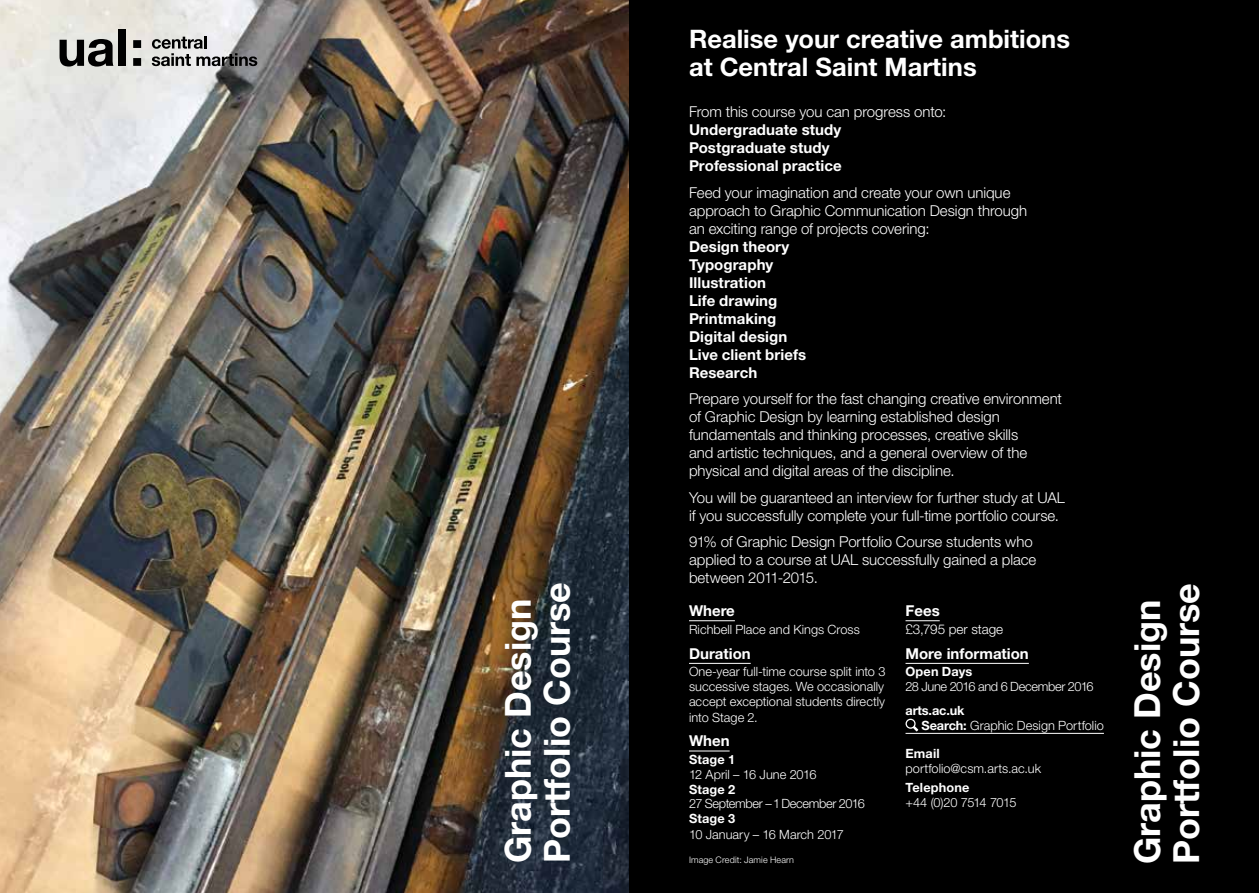
<style>
.page{position:relative;width:1259px;height:893px;background:#fff}
.page>*{position:absolute;margin:0;border:0;box-sizing:border-box;transform-origin:0 0}
.t1{font:700 36px/39px "Helvetica Neue LT Std";color:#fff}
.t2{font:700 25.5px/28.5px "Helvetica Neue LT Std";color:#fff}
.t3{font:300 15px/18px "Helvetica Neue LT Std";letter-spacing:-.005em;color:#fff}
.t4{font:700 15px/18px "Helvetica Neue LT Std";letter-spacing:.005em;color:#fff}
.t5{font:300 13.5px "Helvetica Neue LT Std";color:#fff}
.t6{font:300 12.75px/15.3px "Helvetica Neue LT Std";color:#fff;text-align:justify}
.t7{font:300 12.75px "Helvetica Neue LT Std";letter-spacing:-.025em;color:#fff}
.t8{font:700 12.75px "Helvetica Neue LT Std";letter-spacing:.01em;color:#fff}
.t9{font:300 12.75px "Helvetica Neue LT Std";letter-spacing:-.04em;color:#fff}
.t10{font:300 9px "Helvetica Neue LT Std";letter-spacing:.015em;color:#fff}
.s1{font-weight:700}
</style>
<div class="page">
<img style="left:0;top:0;width:629px;height:893px">
<div style="left:629px;top:0;width:630px;height:893px;background:#000"></div>
<hr style="left:689px;top:620px;width:46px;height:1px;background:#fff">
<hr style="left:689px;top:663px;width:61px;height:1px;background:#fff">
<hr style="left:689px;top:751px;width:40px;height:1px;background:#fff">
<hr style="left:905px;top:620px;width:34px;height:1px;background:#fff">
<hr style="left:905px;top:663px;width:124px;height:1px;background:#fff">
<hr style="left:905px;top:733px;width:199px;height:1px;background:#fff">
<svg style="left:905px;top:719px;width:13px;height:12px"></svg>
<svg style="left:60px;top:39px;width:53px;height:28px"></svg>
<div style="left:118px;top:30px;width:7px;height:36px;background:#000"></div>
<svg style="left:133px;top:40px;width:8px;height:26px"></svg>
<svg style="left:152px;top:36px;width:105px;height:30px;background:#949495"></svg>
<h1 class="t1" style="left:498px;top:863px;width:283px;rotate:-90deg">Graphic Design<br>Portfolio Course</h1>
<h2 class="t2" style="left:689px;top:24px;width:382px">Realise your creative ambitions at Central Saint Martins</h2>
<p class="t3" style="left:689px;top:102px;width:259px">From this course you can progress onto:</p>
<p class="t4" style="left:689px;top:120px;width:154px">Undergraduate study<br>Postgraduate study<br>Professional practice</p>
<p class="t3" style="left:689px;top:183px;width:340px">Feed your imagination and create your own unique approach to Graphic Communication Design through an exciting range of projects covering:</p>
<p class="t4" style="left:689px;top:237px;width:119px">Design theory<br>Typography<br>Illustration<br>Life drawing<br>Printmaking<br>Digital design<br>Live client briefs<br>Research</p>
<p class="t3" style="left:689px;top:389px;width:374px">Prepare yourself for the fast changing creative environment of Graphic Design by learning established design fundamentals and thinking processes, creative skills<br>and artistic techniques, and a general overview of the physical and digital areas of the discipline.</p>
<p class="t3" style="left:689px;top:488px;width:377px">You will be guaranteed an interview for further study at UAL if you successfully complete your full-time portfolio course.</p>
<p class="t3" style="left:689px;top:532px;width:349px">91% of Graphic Design Portfolio Course students who applied to a course at UAL successfully gained a place between 2011-2015.</p>
<p class="t4" style="left:689px;top:601px;width:47px">Where</p>
<p class="t6" style="left:689px;top:621px;width:172px">Richbell Place and Kings Cross</p>
<p class="t4" style="left:689px;top:644px;width:63px">Duration</p>
<p class="t6" style="left:689px;top:663px;width:198px">One-year full-time course split into 3 successive stages. We occasionally accept exceptional students directly into Stage 2.</p>
<p class="t4" style="left:689px;top:732px;width:42px">When</p>
<p class="t8" style="left:689px;top:751px;width:48px">Stage 1</p>
<p class="t6" style="left:689px;top:766px;width:129px">12 April – 16 June 2016</p>
<p class="t8" style="left:689px;top:781px;width:48px">Stage 2</p>
<p class="t7" style="left:689px;top:796px;width:177px">27 September –1 December 2016</p>
<p class="t8" style="left:689px;top:811px;width:48px">Stage 3</p>
<p class="t6" style="left:689px;top:827px;width:156px">10 January – 16 March 2017</p>
<p class="t4" style="left:905px;top:601px;width:36px">Fees</p>
<p class="t5" style="left:905px;top:621px;width:99px">£3,795 per stage</p>
<p class="t4" style="left:905px;top:644px;width:125px">More information</p>
<p class="t8" style="left:905px;top:663px;width:68px">Open Days</p>
<p class="t7" style="left:905px;top:678px;width:190px">28 June 2016 and 6 December 2016</p>
<p class="t6" style="left:921px;top:702px;width:184px;text-indent:-16px"><span class="s1">arts.ac.uk<br>Search:</span> Graphic Design Portfolio</p>
<p class="t8" style="left:905px;top:746px;width:36px">Email</p>
<p class="t6" style="left:905px;top:761px;width:137px">portfolio@csm.arts.ac.uk</p>
<p class="t8" style="left:905px;top:780px;width:65px">Telephone</p>
<p class="t9" style="left:905px;top:795px;width:113px">+44 (0)20 7514 7015</p>
<p class="t10" style="left:689px;top:854px;width:106px">Image Credit: Jamie Hearn</p>
<h1 class="t1" style="left:1127px;top:864px;width:283px;rotate:-90deg">Graphic Design<br>Portfolio Course</h1>
</div>
